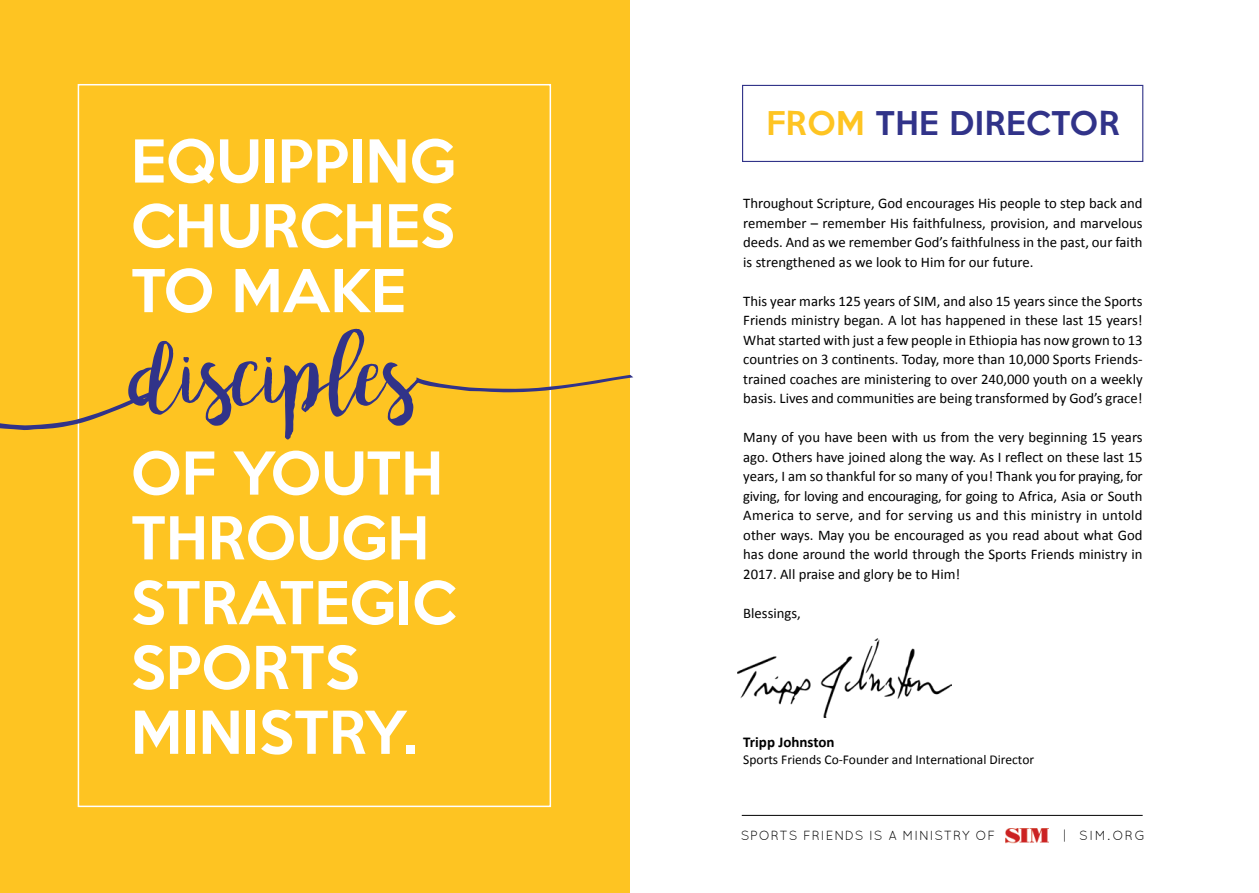
<style>
.page{position:relative;width:1259px;height:893px;background:#fff}
.page>*{position:absolute;margin:0;border:0;box-sizing:border-box;transform-origin:0 0}
.t1{font:94.5px "bromello";color:#313389}
.t2{font:500 54px "Keep Calm";color:#fff}
.Body_Text{font:500 30px "Keep Calm";letter-spacing:.02em;color:#313389}
.t3{font:700 15px "Calibri";color:#000}
.t4{font:14.7px/19.5px "Calibri";color:#000;text-align:justify}
.t5{font:13.5px "Calibri";color:#000}
.t6{font:13.2px "Quicksand";letter-spacing:.06em;color:#000}
.s1{color:#fec422}
</style>
<div class="page">
<div style="left:0;top:0;width:629px;height:893px;background:#fec422"></div>
<div style="left:78px;top:84px;width:473px;height:723px;border:2px solid #fff"></div>
<svg style="left:416px;top:375px;width:217px;height:17px"></svg>
<svg style="left:0;top:392px;width:153px;height:39px"></svg>
<div style="left:742px;top:85px;width:401px;height:77px;border:1px solid #313389"></div>
<img style="left:737px;top:638px;width:214px;height:79px">
<img style="left:1005px;top:829px;width:43px;height:15px">
<hr style="left:742px;top:815px;width:400px;height:1px;background:#000">
<p class="t2" style="left:131px;top:114px;width:326px">EQUIPPING</p>
<p class="t2" style="left:131px;top:179px;width:325px">CHURCHES</p>
<p class="t2" style="left:131px;top:244px;width:276px">TO MAKE</p>
<p class="t1" style="left:131px;top:317px;width:287px">disciples</p>
<p class="t2" style="left:131px;top:426px;width:314px">OF YOUTH</p>
<p class="t2" style="left:131px;top:491px;width:300px">THROUGH</p>
<p class="t2" style="left:131px;top:556px;width:326px">STRATEGIC</p>
<p class="t2" style="left:131px;top:621px;width:230px">SPORTS</p>
<p class="t2" style="left:131px;top:686px;width:288px">MINISTRY.</p>
<p class="Body_Text" style="left:766px;top:97px;width:355px"><span class="s1">FROM</span> THE DIRECTOR</p>
<p class="t4" style="left:743px;top:193px;width:401px">Throughout Scripture, God encourages His people to step back and remember – remember His faithfulness, provision, and marvelous deeds. And as we remember God’s faithfulness in the past, our faith is strengthened as we look to Him for our future.</p>
<p class="t4" style="left:743px;top:290px;width:401px">This year marks 125 years of SIM, and also 15 years since the Sports Friends ministry began. A lot has happened in these last 15 years!<br>What started with just a few people in Ethiopia has now grown to 13 countries on 3 continents. Today, more than 10,000 Sports Friends&shy;trained coaches are ministering to over 240,000 youth on a weekly basis. Lives and communities are being transformed by God’s grace!</p>
<p class="t4" style="left:743px;top:427px;width:401px">Many of you have been with us from the very beginning 15 years ago. Others have joined along the way. As I reflect on these last 15 years, I am so thankful for so many of you! Thank you for praying, for giving, for loving and encouraging, for going to Africa, Asia or South America to serve, and for serving us and this ministry in untold other ways. May you be encouraged as you read about what God has done around the world through the Sports Friends ministry in 2017. All praise and glory be to Him!</p>
<p class="t4" style="left:743px;top:602px;width:59px">Blessings,</p>
<p class="t3" style="left:743px;top:732px;width:93px">Tripp Johnston</p>
<p class="t5" style="left:743px;top:751px;width:292px">Sports Friends Co-Founder and International Director</p>
<p class="t6" style="left:740px;top:828px;width:256px">SPORTS FRIENDS IS A MINISTRY OF</p>
<p class="t6" style="left:1062px;top:828px;width:84px">| SIM.ORG</p>
</div>
